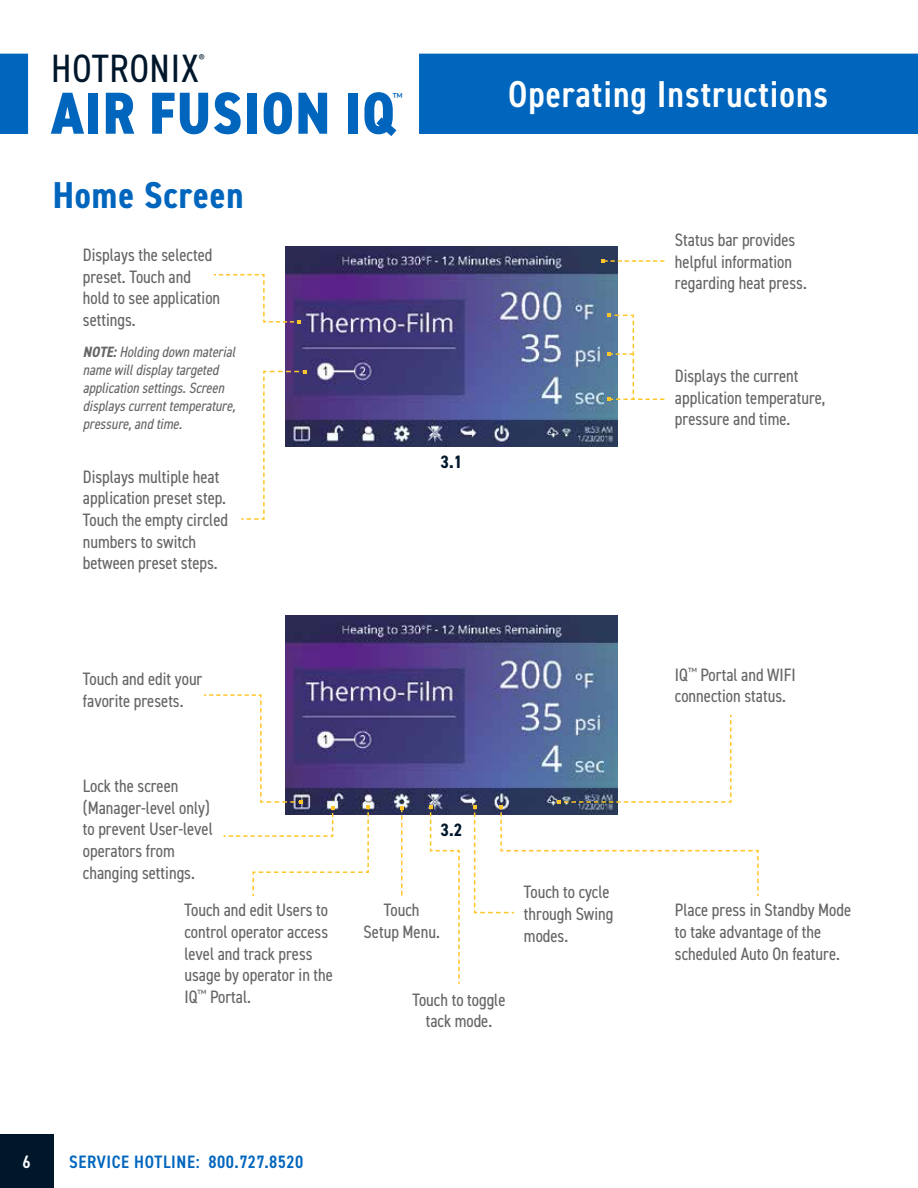
<style>
.page{position:relative;width:918px;height:1188px;background:#fff}
.page>*{position:absolute;margin:0;border:0;box-sizing:border-box;transform-origin:0 0}
.t1{font:800 condensed 59.4px "DIN2014";letter-spacing:.02em;color:#0065bd}
.t2{font:condensed 39.6px "DIN2014";letter-spacing:.02em;color:#00172b}
.t3{font:600 condensed 37.5px "DIN2014";letter-spacing:.025em;color:#fff}
.t4{font:700 condensed 37.5px "DIN2014";letter-spacing:.025em;color:#0065bd}
.t5{font:condensed 18px/21.6px "DIN2014";color:#666}
.t6{font:600 condensed 18px "DIN2014";letter-spacing:.035em;color:#0065bd}
.t7{font:700 condensed 18px "DIN2014";color:#00172b}
.t8{font:600 condensed 18px "DIN2014";color:#fff}
.t9{font:italic condensed 15px/18px "DIN2014";color:#666}
.t10{font:condensed 11.55px "DIN2014";color:#0065bd}
.t11{font:condensed 10.35px "DIN2014";color:#00172b}
.s1{font-weight:700}
</style>
<div class="page">
<div style="left:0;top:1135px;width:54px;height:53px;background:#00172b"></div>
<svg style="left:0;top:54px;width:918px;height:80px;fill:#0065bd"></svg>
<img style="left:285px;top:247px;width:333px;height:199px">
<img style="left:285px;top:615px;width:333px;height:200px">
<svg style="left:213px;top:273px;width:88px;height:51px"></svg>
<svg style="left:602px;top:259px;width:62px;height:4px"></svg>
<svg style="left:241px;top:370px;width:66px;height:150px"></svg>
<svg style="left:400px;top:806px;width:4px;height:90px"></svg>
<svg style="left:607px;top:314px;width:57px;height:87px"></svg>
<svg style="left:204px;top:694px;width:166px;height:202px"></svg>
<svg style="left:429px;top:805px;width:31px;height:179px"></svg>
<svg style="left:473px;top:713px;width:286px;height:201px"></svg>
<h2 class="t2" style="left:51px;top:42px;width:149px">HOTRONIX</h2>
<p class="t11" style="left:199px;top:52px;width:7px">®</p>
<h1 class="t1" style="left:51px;top:74px;width:346px">AIR FUSION IQ</h1>
<p class="t10" style="left:392px;top:90px;width:12px">™</p>
<h3 class="t4" style="left:53px;top:170px;width:192px">Home Screen</h3>
<p class="t5" style="left:83px;top:243px;width:139px">Displays the selected preset. Touch and hold to see application settings.</p>
<p class="t9" style="left:83px;top:343px;width:158px"><span class="s1">NOTE:</span>Holdingdownmaterial namewilldisplaytargeted applicationsettings.Screen displayscurrenttemperature, pressure,andtime.</p>
<p class="t5" style="left:83px;top:465px;width:147px">Displays multiple heat application preset step.<br>Touch the empty circled numbers to switch between preset steps.</p>
<p class="t7" style="left:441px;top:449px;width:23px">3.1</p>
<h3 class="t3" style="left:508px;top:69px;width:322px">Operating Instructions</h3>
<p class="t5" style="left:675px;top:228px;width:133px">Status bar provides helpful information regarding heat press.</p>
<p class="t5" style="left:675px;top:365px;width:152px">Displays the current application temperature, pressure and time.</p>
<p class="t5" style="left:83px;top:668px;width:121px">Touch and edit your favorite presets.</p>
<p class="t5" style="left:675px;top:663px;width:122px">IQ<sup>™</sup> Portal and WIFI connection status.</p>
<p class="t5" style="left:83px;top:775px;width:131px">Lock the screen (Manager-level only) to prevent User-level operators from changing settings.</p>
<p class="t5" style="left:185px;top:899px;width:150px">Touch and edit Users to control operator access level and track press usage by operator in the<br>IQ<sup>™</sup> Portal.</p>
<p class="t7" style="left:441px;top:818px;width:23px">3.2</p>
<p class="t5" style="left:364px;top:899px;width:78px;text-align:center">Touch<br>Setup Menu.</p>
<p class="t5" style="left:524px;top:881px;width:91px">Touch to cycle through Swing modes.</p>
<p class="t5" style="left:412px;top:988px;width:95px;text-align:center">Touch to toggle tack mode.</p>
<p class="t8" style="left:23px;top:1150px;width:10px">6</p>
<p class="t6" style="left:69px;top:1150px;width:236px">SERVICE HOTLINE: 800.727.8520</p>
<p class="t5" style="left:675px;top:899px;width:178px">Place press in Standby Mode to take advantage of the scheduled Auto On feature.</p>
</div>
